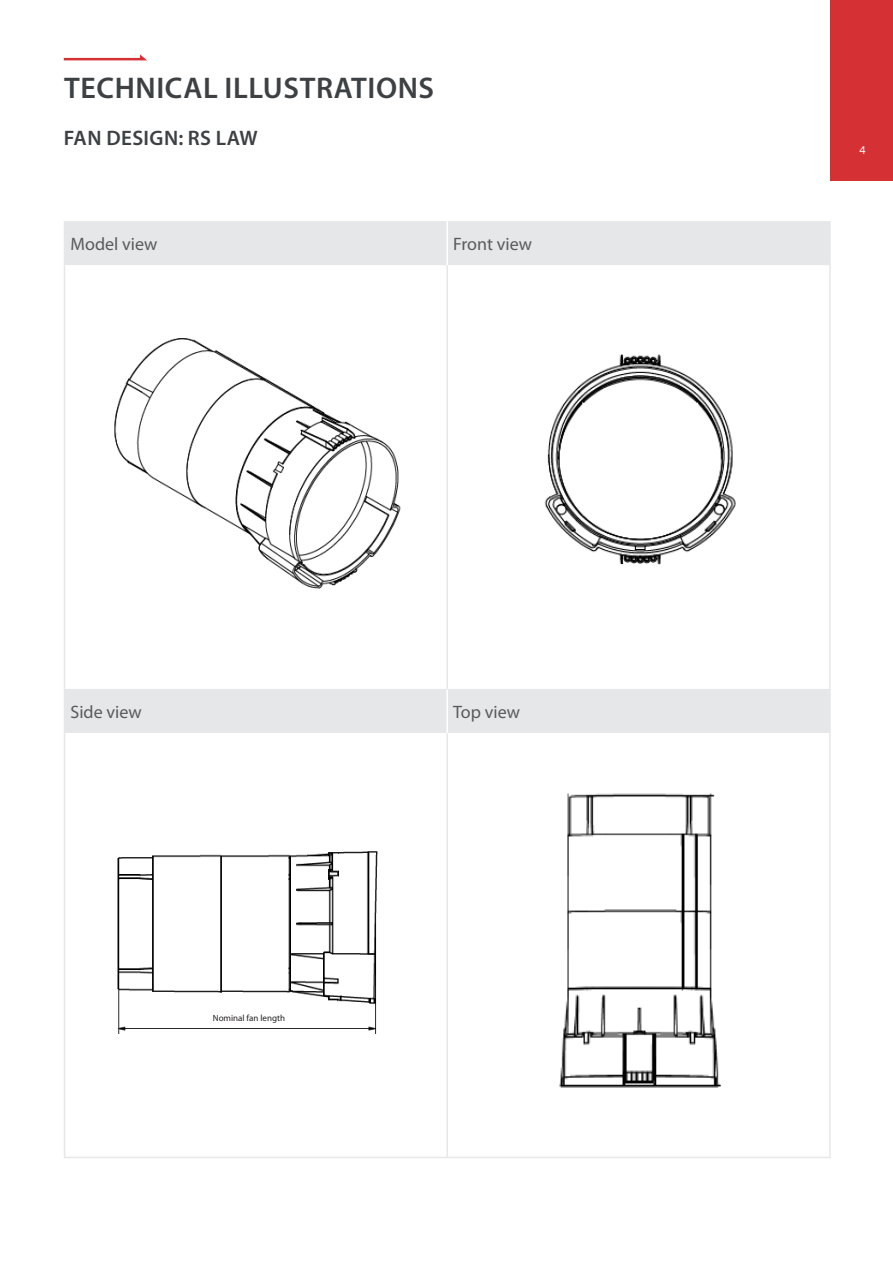
<style>
.page{position:relative;width:893px;height:1263px;background:#fff}
.page>*{position:absolute;margin:0;border:0;box-sizing:border-box;transform-origin:0 0}
.Kapitel-Headline{font:600 30px "Myriad Pro";letter-spacing:.02em;color:#3e4143}
.Baureihe-Headline{font:600 21px "Myriad Pro";letter-spacing:.02em;color:#3d4144}
.t1{font:18px "Myriad Pro";color:#595a5b}
.Seitenzahl{font:12px "Myriad Pro";color:#fff}
.t2{font:9px "Myriad Pro";color:#231f20}
</style>
<div class="page">
<img style="left:117px;top:851px;width:261px;height:183px">
<svg style="left:65px;top:223px;width:764px;height:508px"></svg>
<hr style="left:64px;top:221px;width:383px;height:2px;background:#e6e7e9">
<hr style="left:64px;top:223px;width:1px;height:41px;background:#e6e7e9">
<hr style="left:447px;top:221px;width:384px;height:2px;background:#e6e7e9">
<hr style="left:829px;top:223px;width:2px;height:41px;background:#e6e7e9">
<hr style="left:64px;top:690px;width:1px;height:41px;background:#e6e7e9">
<hr style="left:829px;top:690px;width:2px;height:41px;background:#e6e7e9">
<hr style="left:64px;top:731px;width:383px;height:2px;background:#e6e7e9">
<hr style="left:64px;top:733px;width:1px;height:424px;background:#e6e7e9">
<hr style="left:447px;top:731px;width:384px;height:2px;background:#e6e7e9">
<hr style="left:446px;top:733px;width:2px;height:424px;background:#e6e7e9">
<hr style="left:829px;top:733px;width:2px;height:424px;background:#e6e7e9">
<hr style="left:64px;top:1157px;width:383px;height:1px;background:#e6e7e9">
<hr style="left:447px;top:1157px;width:384px;height:1px;background:#e6e7e9">
<hr style="left:64px;top:264px;width:383px;height:1px;background:#e6e7e9">
<hr style="left:64px;top:265px;width:1px;height:424px;background:#e6e7e9">
<hr style="left:447px;top:264px;width:384px;height:1px;background:#e6e7e9">
<hr style="left:446px;top:265px;width:2px;height:424px;background:#e6e7e9">
<hr style="left:829px;top:265px;width:2px;height:424px;background:#e6e7e9">
<hr style="left:64px;top:689px;width:383px;height:1px;background:#e6e7e9">
<hr style="left:447px;top:689px;width:384px;height:1px;background:#e6e7e9">
<hr style="left:446px;top:221px;width:2px;height:44px;background:#fff">
<hr style="left:446px;top:689px;width:2px;height:44px;background:#fff">
<div style="left:162px;top:1009px;width:174px;height:17px;background:#fff"></div>
<svg style="left:64px;top:54px;width:83px;height:6px"></svg>
<div style="left:830px;top:0;width:63px;height:181px;background:#d53134"></div>
<img style="left:105px;top:323px;width:297px;height:271px">
<img style="left:505px;top:330px;width:264px;height:307px">
<img style="left:559px;top:793px;width:162px;height:295px">
<p class="Kapitel-Headline" style="left:64px;top:69px;width:372px">TECHNICAL ILLUSTRATIONS</p>
<p class="Baureihe-Headline" style="left:64px;top:124px;width:195px">FAN DESIGN: RS LAW</p>
<p class="t1" style="left:71px;top:233px;width:88px">Model view</p>
<p class="t1" style="left:453px;top:233px;width:80px">Front view</p>
<p class="t1" style="left:71px;top:700px;width:73px">Side view</p>
<p class="t1" style="left:453px;top:700px;width:68px">Top view</p>
<p class="t2" style="left:213px;top:1013px;width:74px">Nominal fan length</p>
<p class="Seitenzahl" style="left:859px;top:143px;width:8px">4</p>
</div>
